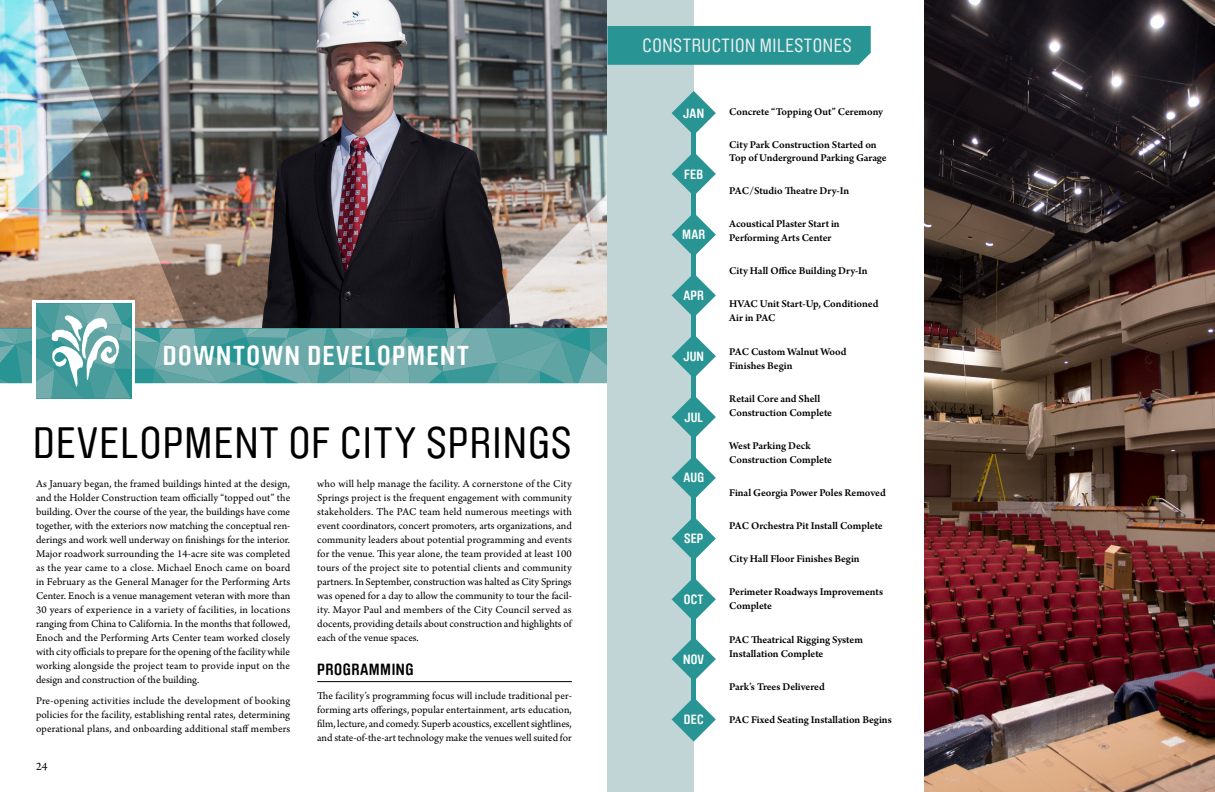
<style>
.page{position:relative;width:1215px;height:792px;background:#fff}
.page>*{position:absolute;margin:0;border:0;box-sizing:border-box;transform-origin:0 0}
.t1{font:43.4px "Brauer Neue";letter-spacing:.03em;color:#000}
.t2{font:700 27px "Brauer Neue";letter-spacing:.05em;color:#fff}
.t3{font:18.9px "Brauer Neue";letter-spacing:.03em;color:#e8eeee}
.t4{font:700 16px "Brauer Neue";letter-spacing:.03em;color:#000}
.t5{font:700 13.2px "Brauer Neue";letter-spacing:.01em;color:#fff}
.t6{font:12px "Arno Pro";color:#000}
.t7{font:11px/14px "Arno Pro";color:#000;text-align:justify}
.t8{font:600 11px/14px "Arno Pro";letter-spacing:-.005em;color:#000}
</style>
<div class="page">
<img style="left:380px;top:0;width:228px;height:194px">
<svg style="left:232px;top:0;width:148px;height:683px"></svg>
<img style="left:0;top:0;width:232px;height:194px">
<hr style="left:317px;top:681px;width:255px;height:1px;background:#000">
<svg style="left:36px;top:398px;width:96px;height:1px"></svg>
<img style="left:0;top:194px;width:608px;height:204px">
<img style="left:925px;top:0;width:290px;height:792px">
<div style="left:608px;top:0;width:86px;height:792px;background:#c1d5d6"></div>
<hr style="left:692px;top:99px;width:4px;height:630px;background:#289594">
<svg style="left:672px;top:152px;width:44px;height:44px"></svg>
<svg style="left:672px;top:213px;width:44px;height:44px"></svg>
<svg style="left:672px;top:273px;width:44px;height:45px"></svg>
<svg style="left:672px;top:334px;width:44px;height:44px"></svg>
<svg style="left:672px;top:395px;width:44px;height:44px"></svg>
<svg style="left:672px;top:456px;width:44px;height:44px"></svg>
<svg style="left:672px;top:516px;width:44px;height:45px"></svg>
<svg style="left:672px;top:577px;width:44px;height:44px"></svg>
<svg style="left:672px;top:637px;width:44px;height:44px"></svg>
<svg style="left:672px;top:697px;width:44px;height:45px"></svg>
<svg style="left:672px;top:91px;width:44px;height:44px"></svg>
<div style="left:608px;top:26px;width:263px;height:39px;background:#289594"></div>
<h2 class="t2" style="left:163px;top:341px;width:308px">DOWNTOWN DEVELOPMENT</h2>
<h1 class="t1" style="left:33px;top:419px;width:540px">DEVELOPMENT OF CITY SPRINGS</h1>
<p class="t7" style="left:36px;top:477px;width:256px">As January began, the framed buildings hinted at the design, and the Holder Construction team officially “topped out” the building. Over the course of the year, the buildings have come together, with the exteriors now matching the conceptual ren&shy;derings and work well underway on finishings for the interior.<br>Major roadwork surrounding the 14-acre site was completed as the year came to a close. Michael Enoch came on board in February as the General Manager for the Performing Arts Center. Enoch is a venue management veteran with more than 30 years of experience in a variety of facilities, in locations ranging from China to California. In the months that followed, Enoch and the Performing Arts Center team worked closely with city officials to prepare for the opening of the facility while working alongside the project team to provide input on the design and construction of the building.</p>
<p class="t7" style="left:36px;top:694px;width:256px">Pre-opening activities include the development of booking policies for the facility, establishing rental rates, determining operational plans, and onboarding additional staff members</p>
<p class="t6" style="left:36px;top:760px;width:13px">24</p>
<p class="t7" style="left:317px;top:477px;width:256px">who will help manage the facility. A cornerstone of the City Springs project is the frequent engagement with community stakeholders. The PAC team held numerous meetings with event coordinators, concert promoters, arts organizations, and community leaders about potential programming and events for the venue. This year alone, the team provided at least 100 tours of the project site to potential clients and community partners. In September, construction was halted as City Springs was opened for a day to allow the community to tour the facil&shy;ity. Mayor Paul and members of the City Council served as docents, providing details about construction and highlights of each of the venue spaces.</p>
<h3 class="t4" style="left:317px;top:660px;width:98px">PROGRAMMING</h3>
<p class="t7" style="left:317px;top:690px;width:256px">The facility’s programming focus will include traditional per&shy;forming arts offerings, popular entertainment, arts education, film, lecture, and comedy. Superb acoustics, excellent sightlines, and state-of-the-art technology make the venues well suited for</p>
<h3 class="t3" style="left:642px;top:35px;width:211px">CONSTRUCTION MILESTONES</h3>
<p class="t5" style="left:683px;top:106px;width:22px">JAN</p>
<p class="t5" style="left:684px;top:166px;width:20px">FEB</p>
<p class="t5" style="left:682px;top:227px;width:24px">MAR</p>
<p class="t5" style="left:684px;top:288px;width:22px">APR</p>
<p class="t5" style="left:683px;top:349px;width:22px">JUN</p>
<p class="t5" style="left:684px;top:409px;width:20px">JUL</p>
<p class="t5" style="left:683px;top:470px;width:22px">AUG</p>
<p class="t5" style="left:684px;top:531px;width:21px">SEP</p>
<p class="t5" style="left:684px;top:592px;width:21px">OCT</p>
<p class="t5" style="left:683px;top:652px;width:22px">NOV</p>
<p class="t5" style="left:684px;top:712px;width:21px">DEC</p>
<p class="t8" style="left:729px;top:105px;width:155px">Concrete “Topping Out” Ceremony</p>
<p class="t8" style="left:729px;top:139px;width:159px;line-height:13px">City Park Construction Started on<br>Top of Underground Parking Garage</p>
<p class="t8" style="left:729px;top:184px;width:121px">PAC/Studio Theatre Dry-In</p>
<p class="t8" style="left:729px;top:217px;width:112px">Acoustical Plaster Start in<br>Performing Arts Center</p>
<p class="t8" style="left:729px;top:265px;width:140px">City Hall Office Building Dry-In</p>
<p class="t8" style="left:729px;top:298px;width:151px">HVAC Unit Start-Up, Conditioned<br>Air in PAC</p>
<p class="t8" style="left:729px;top:345px;width:119px">PAC Custom Walnut Wood<br>Finishes Begin</p>
<p class="t8" style="left:729px;top:392px;width:104px">Retail Core and Shell<br>Construction Complete</p>
<p class="t8" style="left:729px;top:439px;width:104px">West Parking Deck<br>Construction Complete</p>
<p class="t8" style="left:729px;top:486px;width:158px">Final Georgia Power Poles Removed</p>
<p class="t8" style="left:729px;top:519px;width:155px">PAC Orchestra Pit Install Complete</p>
<p class="t8" style="left:729px;top:553px;width:132px">City Hall Floor Finishes Begin</p>
<p class="t8" style="left:729px;top:586px;width:155px">Perimeter Roadways Improvements<br>Complete</p>
<p class="t8" style="left:729px;top:633px;width:135px">PAC Theatrical Rigging System<br>Installation Complete</p>
<p class="t8" style="left:729px;top:680px;width:97px">Park’s Trees Delivered</p>
<p class="t8" style="left:729px;top:713px;width:164px">PAC Fixed Seating Installation Begins</p>
</div>
